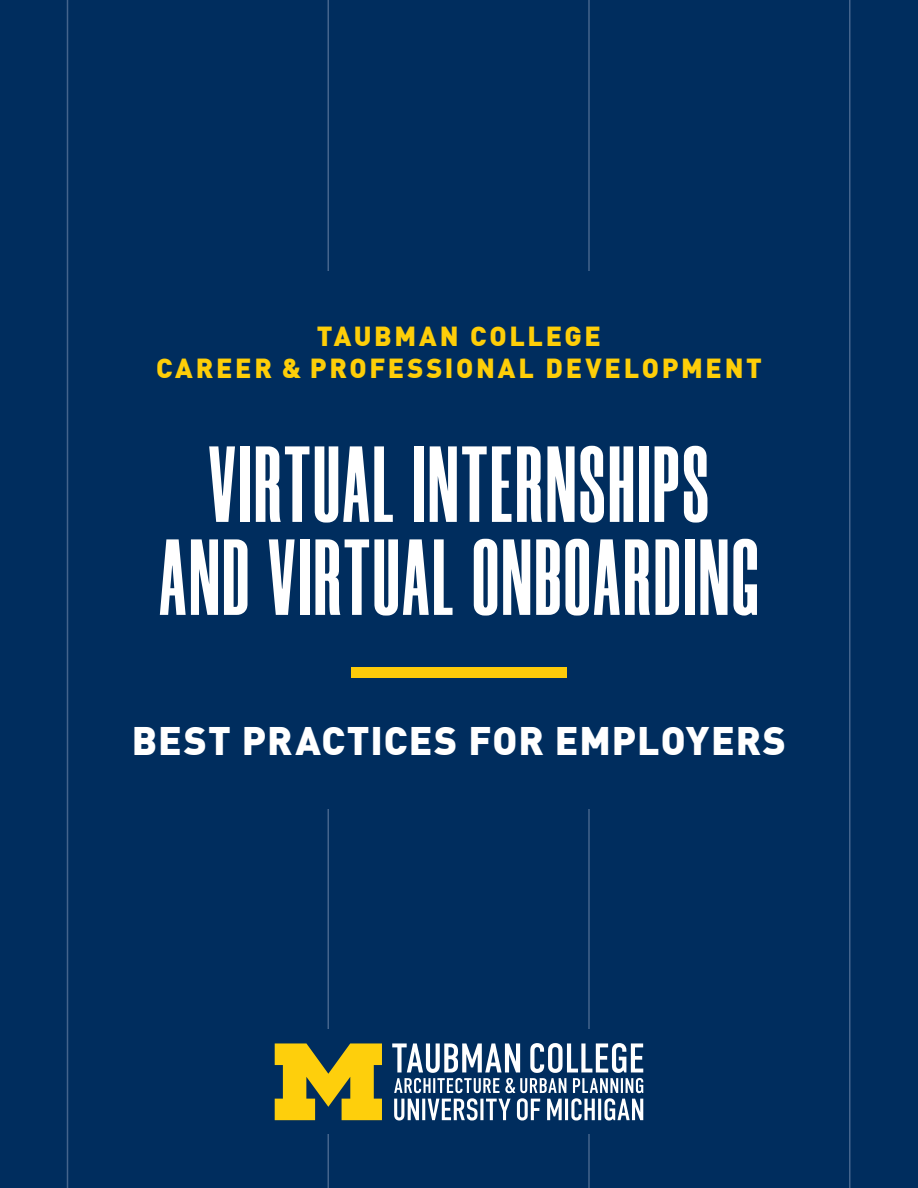
<style>
.page{position:relative;width:918px;height:1188px;background:#002d5e}
.page>*{position:absolute;margin:0;border:0;box-sizing:border-box;transform-origin:0 0}
.t1{font:800 108px/93px "Morganite";letter-spacing:.03em;color:#fff;text-align:center}
.t2{font:900 39px "DIN Offc";letter-spacing:.025em;color:#fff}
.t3{font:900 27px/32.4px "DIN Offc";letter-spacing:.095em;color:#fece08;text-align:center}
</style>
<div class="page">
<hr style="left:67px;top:0;width:1px;height:1188px;background:#44648c">
<hr style="left:849px;top:0;width:1px;height:1188px;background:#44648c">
<hr style="left:327px;top:0;width:2px;height:1188px;background:#44648c">
<hr style="left:588px;top:0;width:2px;height:1188px;background:#44648c">
<div style="left:222px;top:271px;width:474px;height:538px;background:#002d5e"></div>
<div style="left:351px;top:667px;width:216px;height:11px;background:#fdcb0a"></div>
<div style="left:275px;top:1030px;width:368px;height:104px;background:#002d5e"></div>
<svg style="left:275px;top:1043px;width:107px;height:77px"></svg>
<svg style="left:392px;top:1043px;width:251px;height:77px"></svg>
<p class="t3" style="left:156px;top:319px;width:607px">TAUBMAN COLLEGE<br>CAREER &amp; PROFESSIONAL DEVELOPMENT</p>
<h1 class="t1" style="left:160px;top:439px;width:600px">VIRTUAL INTERNSHIPS<br>AND VIRTUAL ONBOARDING</h1>
<h2 class="t2" style="left:132px;top:714px;width:656px">BEST PRACTICES FOR EMPLOYERS</h2>
</div>
